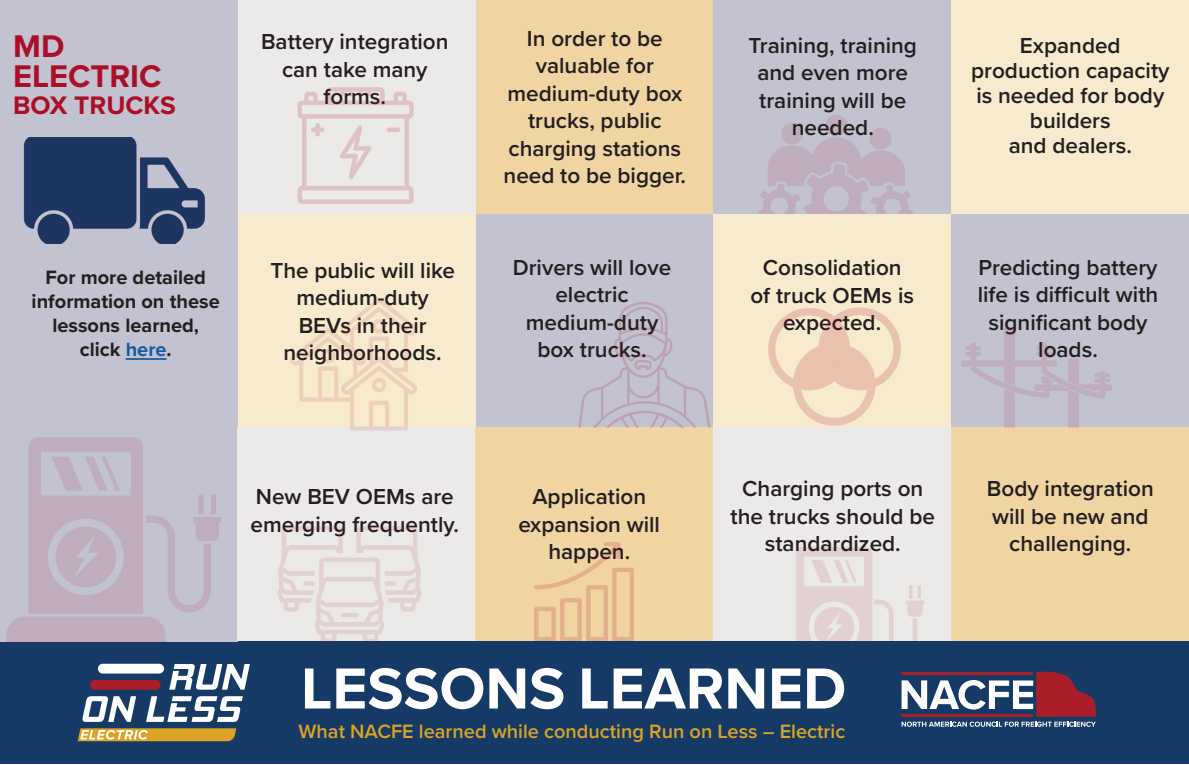
<style>
.page{position:relative;width:1189px;height:765px;background:#fff}
.page>*{position:absolute;margin:0;border:0;box-sizing:border-box;transform-origin:0 0}
.t1{font:700 60px "Proxima Nova";color:#fff}
.t2{font:700 32.5px "Proxima Nova";color:#ab0f28}
.t3{font:700 26.25px "Proxima Nova";color:#ab0f28}
.t4{font:600 22.5px/27.5px "Proxima Nova";color:#231f20;text-align:center}
.t5{font:700 20px/24px "Proxima Nova";color:#231f20;text-align:center}
.t6{font:600 20px "Proxima Nova";color:#dca425}
.s1{color:#175d9e}
</style>
<div class="page">
<div style="left:0;top:641px;width:1188px;height:123px;background:#143a65"></div>
<svg style="left:78px;top:728px;width:158px;height:13px;background:#d8ab45"></svg>
<svg style="left:82px;top:696px;width:54px;height:26px"></svg>
<svg style="left:146px;top:696px;width:97px;height:26px"></svg>
<svg style="left:91px;top:664px;width:159px;height:26px"></svg>
<hr style="left:900px;top:715px;width:132px;height:2px;background:#aa1e28">
<svg style="left:901px;top:672px;width:194px;height:55px"></svg>
<div style="left:238px;top:0;width:237px;height:214px;background:#ebeae9"></div>
<div style="left:238px;top:214px;width:237px;height:214px;background:#f7eacd"></div>
<div style="left:475px;top:214px;width:238px;height:214px;background:#c2c2d0"></div>
<div style="left:475px;top:0;width:238px;height:214px;background:#f0d5a2"></div>
<div style="left:713px;top:0;width:237px;height:214px;background:#c2c2d0"></div>
<div style="left:713px;top:214px;width:237px;height:214px;background:#f7eacd"></div>
<div style="left:950px;top:214px;width:238px;height:214px;background:#c2c2d0"></div>
<div style="left:950px;top:0;width:238px;height:214px;background:#f7eacd"></div>
<div style="left:0;top:0;width:238px;height:641px;background:#c2c2d0"></div>
<div style="left:712px;top:427px;width:238px;height:214px;background:#ebeae9"></div>
<div style="left:475px;top:427px;width:237px;height:214px;background:#f0d5a2"></div>
<div style="left:237px;top:427px;width:238px;height:214px;background:#ebeae9"></div>
<div style="left:950px;top:427px;width:238px;height:214px;background:#f0d5a2"></div>
<img style="left:23px;top:137px;width:182px;height:106px">
<hr style="left:126px;top:358px;width:40px;height:2px;background:#175d9e">
<img style="left:758px;top:115px;width:155px;height:99px">
<img style="left:0;top:437px;width:230px;height:251px">
<img style="left:796px;top:547px;width:128px;height:94px">
<img style="left:297px;top:87px;width:117px;height:117px">
<img style="left:534px;top:542px;width:99px;height:99px">
<img style="left:768px;top:307px;width:132px;height:119px">
<img style="left:578px;top:302px;width:132px;height:126px">
<img style="left:290px;top:298px;width:126px;height:133px">
<img style="left:278px;top:526px;width:143px;height:117px">
<p class="t2" style="left:13px;top:22px;width:53px">MD</p>
<p class="t2" style="left:13px;top:52px;width:150px">ELECTRIC</p>
<p class="t3" style="left:13px;top:85px;width:164px">BOX TRUCKS</p>
<p class="t4" style="left:261px;top:27px;width:189px">Battery integration can take many forms.</p>
<p class="t5" style="left:32px;top:265px;width:189px">For more detailed information on these lessons learned,</p>
<p class="t5" style="left:80px;top:337px;width:93px">click <span class="s1">here</span>.</p>
<p class="t4" style="left:270px;top:256px;width:186px">The public will like</p>
<p class="t4" style="left:283px;top:284px;width:160px">medium-duty<br>BEVs in their neighborhoods.</p>
<p class="t4" style="left:503px;top:24px;width:184px">In order to be valuable for medium-duty box trucks, public charging stations need to be bigger.</p>
<p class="t4" style="left:748px;top:31px;width:170px">Training, training and even more training will be needed.</p>
<p class="t4" style="left:970px;top:32px;width:200px;line-height:25px">Expanded production capacity is needed for body builders<br>and dealers.</p>
<p class="t4" style="left:512px;top:253px;width:160px">Drivers will love electric</p>
<p class="t4" style="left:525px;top:308px;width:134px">medium-duty</p>
<p class="t4" style="left:537px;top:335px;width:111px">box trucks.</p>
<p class="t4" style="left:750px;top:253px;width:165px">Consolidation of truck OEMs is expected.</p>
<p class="t4" style="left:977px;top:253px;width:182px">Predicting battery life is difficult with significant body loads.</p>
<p class="t4" style="left:250px;top:482px;width:210px;text-align:left">New BEV OEMs are emerging frequently.</p>
<p class="t4" style="left:518px;top:482px;width:143px">Application expansion will happen.</p>
<p class="t4" style="left:730px;top:474px;width:206px">Charging ports on the trucks should be standardized.</p>
<p class="t1" style="left:301px;top:644px;width:546px">LESSONS LEARNED</p>
<p class="t6" style="left:298px;top:717px;width:548px">What NACFE learned while conducting Run on Less – Electric</p>
<p class="t4" style="left:986px;top:474px;width:168px">Body integration will be new and challenging.</p>
</div>
